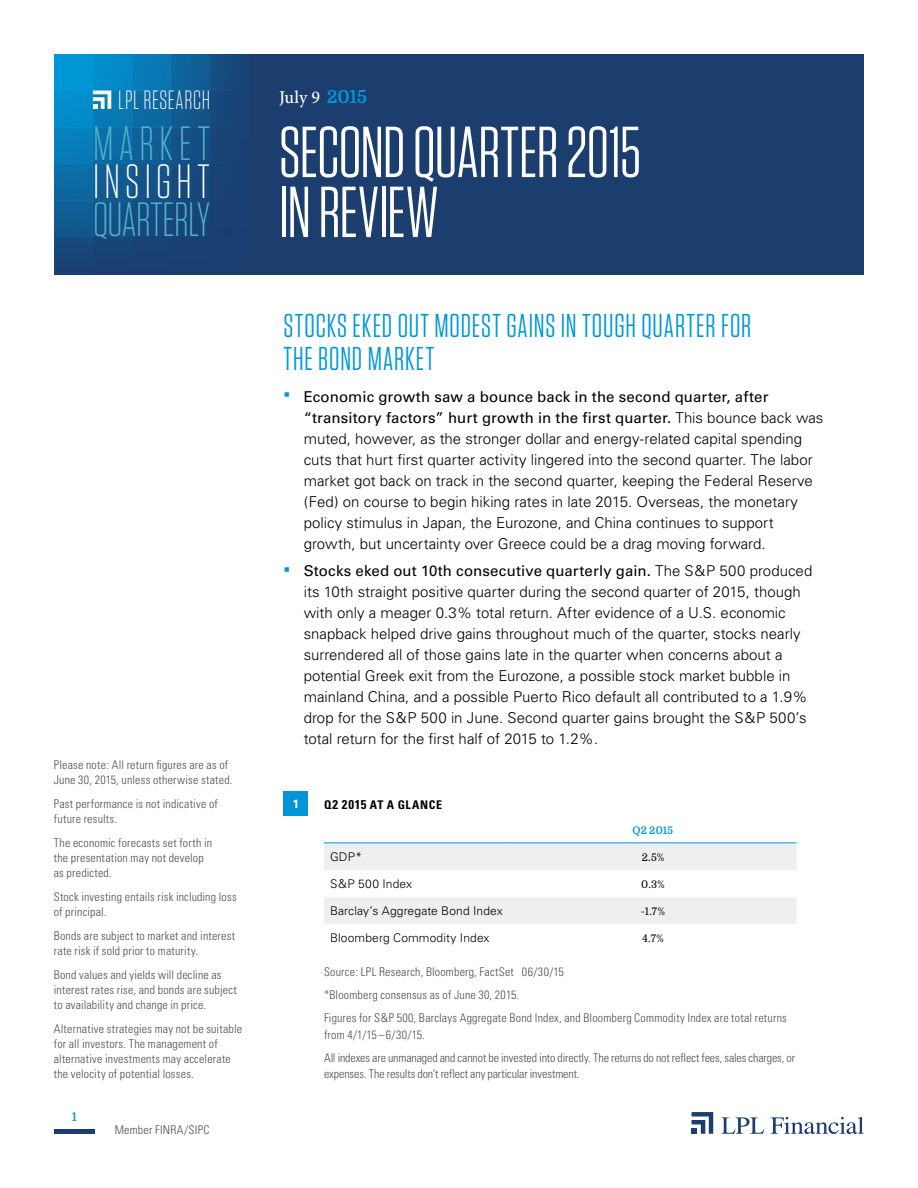
<style>
.page{position:relative;width:918px;height:1188px;background:#fff}
.page>*{position:absolute;margin:0;border:0;box-sizing:border-box;transform-origin:0 0}
.t1{font:72px/60px "Tungsten Narrow";letter-spacing:-.01em;color:#fff}
.t2{font:300 48px "Tungsten Narrow";letter-spacing:-.01em;color:#4fb3cf}
.t3{font:300 48px "Tungsten Narrow";letter-spacing:.11em;color:#fff}
.t4{font:33px/33px "Tungsten Narrow";letter-spacing:.03em;color:#0098d8}
.t5{font:300 26.25px "Tungsten Narrow";letter-spacing:.025em;color:#fff}
.t6{font:500 18px "Minion Pro";color:#fff}
.t7{font:300 15px/21px "Univers";color:#000}
.t8{font:300 condensed 12px/15px "Univers";letter-spacing:.015em;color:#4b4f54}
.t9{font:300 condensed 12px/23.2px "Univers";letter-spacing:-.005em;color:#4b4f54}
.t10{font:300 12px "Univers";letter-spacing:.01em;color:#000}
.t11{font:700 condensed 12px "Univers";letter-spacing:.055em;color:#000}
.t12{font:700 12px "Domine";color:#0098d8}
.t13{font:700 12px "Univers";color:#fff}
.t14{font:10.5px "Domine";color:#000}
.t15{font:700 10.5px "Domine";letter-spacing:.005em;color:#0098d8}
.s1{font-family:"Domine";font-weight:700;color:#0098d8}
.s2{color:#0098d8}
.s3{font-weight:400}
.s4{font-size:12.75px}
</style>
<div class="page">
<div style="left:54px;top:54px;width:810px;height:220px;background:#1b3e6f"></div>
<svg style="left:93px;top:54px;width:39px;height:194px;background:#097ab4"></svg>
<div style="left:209px;top:54px;width:39px;height:220px;background:#184476"></div>
<svg style="left:171px;top:54px;width:38px;height:73px;background:#105c93"></svg>
<svg style="left:132px;top:54px;width:39px;height:183px;background:#0a71ab"></svg>
<svg style="left:54px;top:54px;width:39px;height:204px"></svg>
<div style="left:54px;top:164px;width:194px;height:36px;background:linear-gradient(to right,#0c6da6,#1b3b6c)"></div>
<div style="left:54px;top:200px;width:194px;height:36px;background:linear-gradient(to right,#105d93,#1a3b6c)"></div>
<div style="left:54px;top:127px;width:194px;height:37px;background:linear-gradient(to right,#0583c0,#1b3c6d)"></div>
<svg style="left:93px;top:91px;width:18px;height:18px"></svg>
<svg style="left:721px;top:1117px;width:43px;height:17px"></svg>
<svg style="left:771px;top:1117px;width:93px;height:17px"></svg>
<svg style="left:692px;top:1112px;width:21px;height:22px"></svg>
<hr style="left:54px;top:1130px;width:40px;height:4px;background:#1b3e6f">
<div style="left:284px;top:791px;width:24px;height:25px;background:#0096d6"></div>
<svg style="left:324px;top:843px;width:472px;height:81px"></svg>
<hr style="left:324px;top:842px;width:185px;height:1px;background:#0096d6">
<hr style="left:509px;top:842px;width:288px;height:1px;background:#0096d6">
<h3 class="t5" style="left:118px;top:87px;width:93px">LPL RESEARCH</h3>
<h2 class="t2" style="left:93px;top:120px;width:118px">MARKET</h2>
<h2 class="t3" style="left:93px;top:158px;width:118px">INSIGHT</h2>
<h2 class="t2" style="left:93px;top:196px;width:118px">QUARTERLY</h2>
<p class="t8" style="left:54px;top:758px;width:180px">Please note: All return figures are as of<br>June 30, 2015, unless otherwise stated.</p>
<p class="t8" style="left:54px;top:797px;width:166px">Past performance is not indicative of future results.</p>
<p class="t8" style="left:54px;top:836px;width:160px">The economic forecasts set forth in the presentation may not develop as predicted.</p>
<p class="t8" style="left:54px;top:890px;width:184px">Stock investing entails risk including loss of principal.</p>
<p class="t8" style="left:54px;top:929px;width:183px">Bonds are subject to market and interest rate risk if sold prior to maturity.</p>
<p class="t8" style="left:54px;top:968px;width:184px">Bond values and yields will decline as interest rates rise, and bonds are subject to availability and change in price.</p>
<p class="t8" style="left:54px;top:1022px;width:190px">Alternative strategies may not be suitable for all investors. The management of alternative investments may accelerate the velocity of potential losses.</p>
<p class="t12" style="left:72px;top:1110px;width:6px">1</p>
<p class="t8" style="left:115px;top:1122px;width:96px">Member FINRA/SIPC</p>
<p class="t6" style="left:279px;top:85px;width:90px">July 9 <span class="s1">2015</span></p>
<h1 class="t1" style="left:279px;top:124px;width:364px">SECOND QUARTER 2015<br>IN REVIEW</h1>
<h3 class="t4" style="left:284px;top:310px;width:469px">STOCKS EKED OUT MODEST GAINS IN TOUGH QUARTER FOR<br>THE BOND MARKET</h3>
<p class="t7" style="left:304px;top:386px;width:521px;text-indent:-20px"><span class="s2">▪</span> <span class="s3">Economic growth saw a bounce back in the second quarter, after “transitory factors” hurt growth in the first quarter.</span> This bounce back was muted, however, as the stronger dollar and energy-related capital spending cuts that hurt first quarter activity lingered into the second quarter. The labor market got back on track in the second quarter, keeping the Federal Reserve (Fed) on course to begin hiking rates in late 2015. Overseas, the monetary policy stimulus in Japan, the Eurozone, and China continues to support growth, but uncertainty over Greece could be a drag moving forward.</p>
<p class="t7" style="left:304px;top:561px;width:510px;text-indent:-20px"><span class="s2">▪</span> <span class="s3">Stocks eked out 10th consecutive quarterly gain.</span> The S&amp;P 500 produced its 10th straight positive quarter during the second quarter of 2015, though with only a meager 0.3% total return. After evidence of a U.S. economic snapback helped drive gains throughout much of the quarter, stocks nearly surrendered all of those gains late in the quarter when concerns about a potential Greek exit from the Eurozone, a possible stock market bubble in mainland China, and a possible Puerto Rico default all contributed to a 1.9% drop for the S&amp;P 500 in June. Second quarter gains brought the S&amp;P 500’s total return for the first half of 2015 to 1.2%.</p>
<p class="t13" style="left:292px;top:796px;width:8px">1</p>
<p class="t11" style="left:324px;top:797px;width:120px">Q<span class="s4">2 2015</span> AT A GLANCE</p>
<p class="t15" style="left:633px;top:824px;width:42px">Q2 2015</p>
<p class="t10" style="left:330px;top:850px;width:34px">GDP*</p>
<p class="t14" style="left:642px;top:852px;width:24px">2.5%</p>
<p class="t10" style="left:330px;top:877px;width:84px">S&amp;P 500 Index</p>
<p class="t14" style="left:641px;top:879px;width:25px">0.3%</p>
<p class="t10" style="left:330px;top:904px;width:174px">Barclay’s Aggregate Bond Index</p>
<p class="t14" style="left:641px;top:906px;width:25px">-1.7%</p>
<p class="t10" style="left:330px;top:931px;width:161px">Bloomberg Commodity Index</p>
<p class="t14" style="left:642px;top:933px;width:23px">4.7%</p>
<p class="t8" style="left:324px;top:960px;width:464px;line-height:23.2px">Source: LPL Research, Bloomberg, FactSet 06/30/15<br>*Bloomberg consensus as of June 30, 2015.<br>Figures for S&amp;P 500, Barclays Aggregate Bond Index, and Bloomberg Commodity Index are total returns</p>
<p class="t9" style="left:324px;top:1023px;width:473px">from 4/1/15–6/30/15.<br>All indexes are unmanaged and cannot be invested into directly. The returns do not reflect fees, sales charges, or</p>
<p class="t9" style="left:324px;top:1063px;width:257px">expenses. The results don’t reflect any particular investment.</p>
</div>
